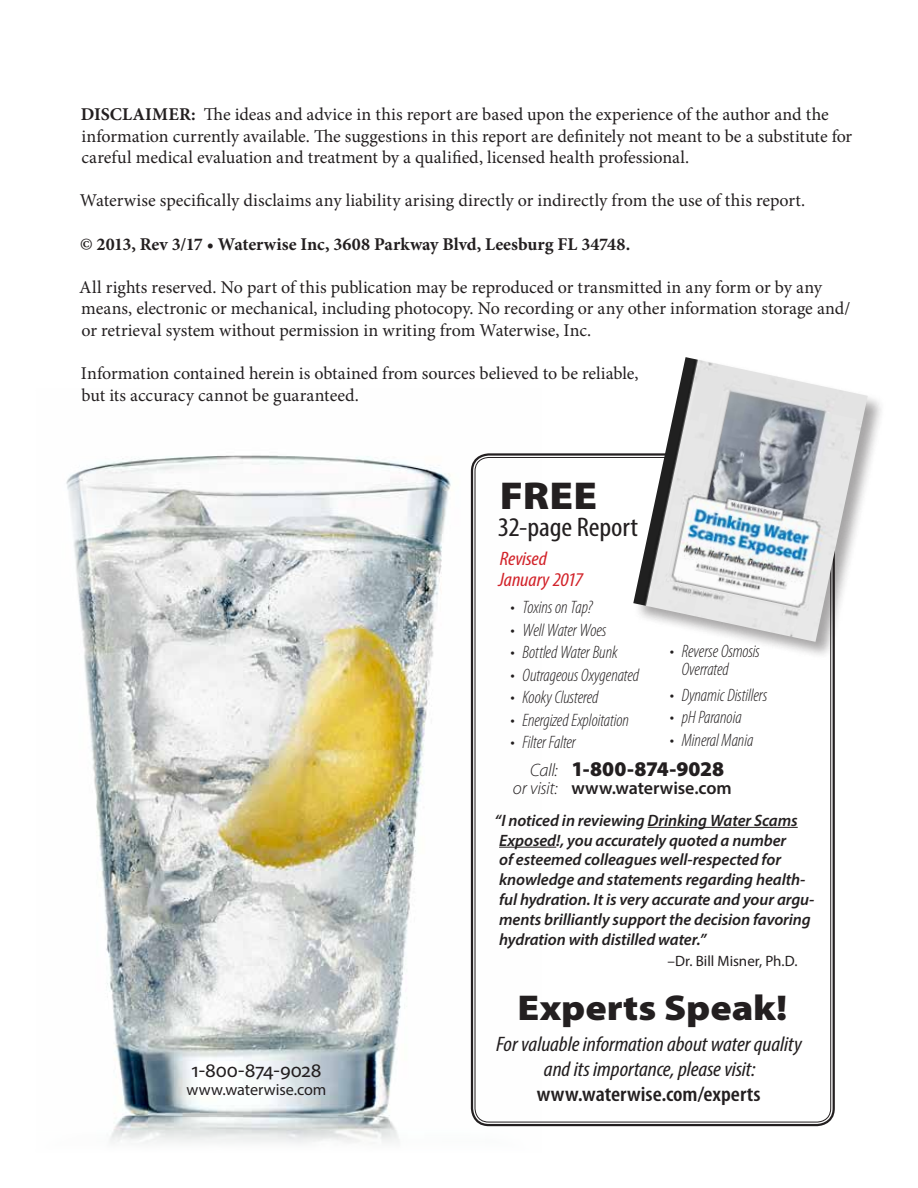
<style>
.page{position:relative;width:918px;height:1188px;background:#fff}
.page>*{position:absolute;margin:0;border:0;box-sizing:border-box;transform-origin:0 0}
.t1{font:900 39px "Myriad Pro";color:#231f20;scale:1.1 1}
.t2{font:900 36px "Myriad Pro";color:#231f20;scale:1.1 1}
.t3{font:condensed 27px "Myriad Pro";letter-spacing:-.005em;color:#231f20;scale:1.1 1}
.t4{font:italic condensed 21px/25.2px "Myriad Pro";letter-spacing:-.005em;color:#231f20;text-align:center;scale:1.1 1}
.t5{font:600 condensed 21px "Myriad Pro";color:#231f20;scale:1.1 1}
.t6{font:900 21px "Myriad Pro";letter-spacing:-.005em;color:#231f20}
.t7{font:21px "Myriad Pro";letter-spacing:-.005em;color:#231f20}
.t8{font:italic condensed 19.5px/21px "Myriad Pro";letter-spacing:-.01em;color:#d2232a;scale:1.1 1}
.t9{font:18px/21.6px "Minion Pro";color:#231f20}
.t10{font:italic 300 condensed 18px/18.6px "Myriad Pro";letter-spacing:-.01em;color:#231f20}
.t11{font:700 18px "Minion Pro";color:#231f20}
.t12{font:600 18px "Myriad Pro";letter-spacing:-.005em;color:#231f20}
.t13{font:italic 600 16.5px/19.8px "Myriad Pro";letter-spacing:-.005em;color:#231f20}
.t14{font:16.2px "Myriad Pro";color:#231f20}
.t15{font:15px "Myriad Pro";color:#231f20}
.s1{font-weight:700}
.s2{font-weight:300;font-style:italic;font-size:18px}
.s3{font-weight:300;font-style:italic}
</style>
<div class="page">
<img style="left:66px;top:455px;width:482px;height:689px">
<hr style="left:648px;top:827px;width:150px;height:1px;background:#231f20">
<hr style="left:499px;top:847px;width:57px;height:1px;background:#231f20">
<div style="left:632px;top:356px;width:255px;height:305px;background:#231f20;opacity:.4"></div>
<img style="left:633px;top:357px;width:235px;height:285px">
<p class="t9" style="left:81px;top:104px;width:773px"><span class="s1">DISCLAIMER:</span> The ideas and advice in this report are based upon the experience of the author and the information currently available. The suggestions in this report are definitely not meant to be a substitute for careful medical evaluation and treatment by a qualified, licensed health professional.</p>
<p class="t9" style="left:80px;top:190px;width:727px">Waterwise specifically disclaims any liability arising directly or indirectly from the use of this report.</p>
<p class="t11" style="left:80px;top:231px;width:552px">© 2013, Rev 3/17 • Waterwise Inc, 3608 Parkway Blvd, Leesburg FL 34748.</p>
<p class="t9" style="left:79px;top:276px;width:773px">All rights reserved. No part of this publication may be reproduced or transmitted in any form or by any means, electronic or mechanical, including photocopy. No recording or any other information storage and/ or retrieval system without permission in writing from Waterwise, Inc.</p>
<p class="t9" style="left:81px;top:363px;width:559px">Information contained herein is obtained from sources believed to be reliable, but its accuracy cannot be guaranteed.</p>
<h1 class="t1" style="left:500px;top:470px;width:90px">FREE</h1>
<h3 class="t3" style="left:498px;top:511px;width:129px">32-page Report</h3>
<p class="t8" style="left:499px;top:547px;width:78px">Revised<br>January 2017</p>
<p class="t10" style="left:511px;top:598px;width:84px">• Toxins on Tap?</p>
<p class="t10" style="left:511px;top:621px;width:98px">• Well Water Woes</p>
<p class="t10" style="left:511px;top:643px;width:109px">• Bottled Water Bunk</p>
<p class="t10" style="left:511px;top:666px;width:130px">• Outrageous Oxygenated</p>
<p class="t10" style="left:511px;top:688px;width:89px">• Kooky Clustered</p>
<p class="t10" style="left:511px;top:711px;width:120px">• Energized Exploitation</p>
<p class="t10" style="left:511px;top:733px;width:67px">• Filter Falter</p>
<p class="t10" style="left:682px;top:641px;width:80px;text-indent:-12px">• Reverse Osmosis<br>Overrated</p>
<p class="t10" style="left:670px;top:685px;width:99px">• Dynamic Distillers</p>
<p class="t10" style="left:670px;top:708px;width:73px">• pH Paranoia</p>
<p class="t10" style="left:670px;top:730px;width:85px">• Mineral Mania</p>
<p class="t6" style="left:530px;top:755px;width:196px"><span class="s2">Call:</span> 1-800-874-9028</p>
<p class="t12" style="left:513px;top:777px;width:220px"><span class="s3">or visit:</span> www.waterwise.com</p>
<p class="t7" style="left:191px;top:1057px;width:132px">1-800-874-9028</p>
<p class="t14" style="left:186px;top:1080px;width:142px">www.waterwise.com</p>
<p class="t13" style="left:495px;top:810px;width:321px">“I noticed in reviewing Drinking Water Scams Exposed!, you accurately quoted a number<br>of esteemed colleagues well-respected for knowledge and statements regarding health&shy;ful hydration. It is very accurate and your argu&shy;ments brilliantly support the decision favoring hydration with distilled water.”</p>
<p class="t15" style="left:667px;top:951px;width:132px">–Dr. Bill Misner, Ph.D.</p>
<h2 class="t2" style="left:517px;top:983px;width:247px">Experts Speak!</h2>
<p class="t4" style="left:496px;top:1031px;width:279px">For valuable information about water quality and its importance, please visit:</p>
<p class="t5" style="left:537px;top:1081px;width:205px">www.waterwise.com/experts</p>
</div>
